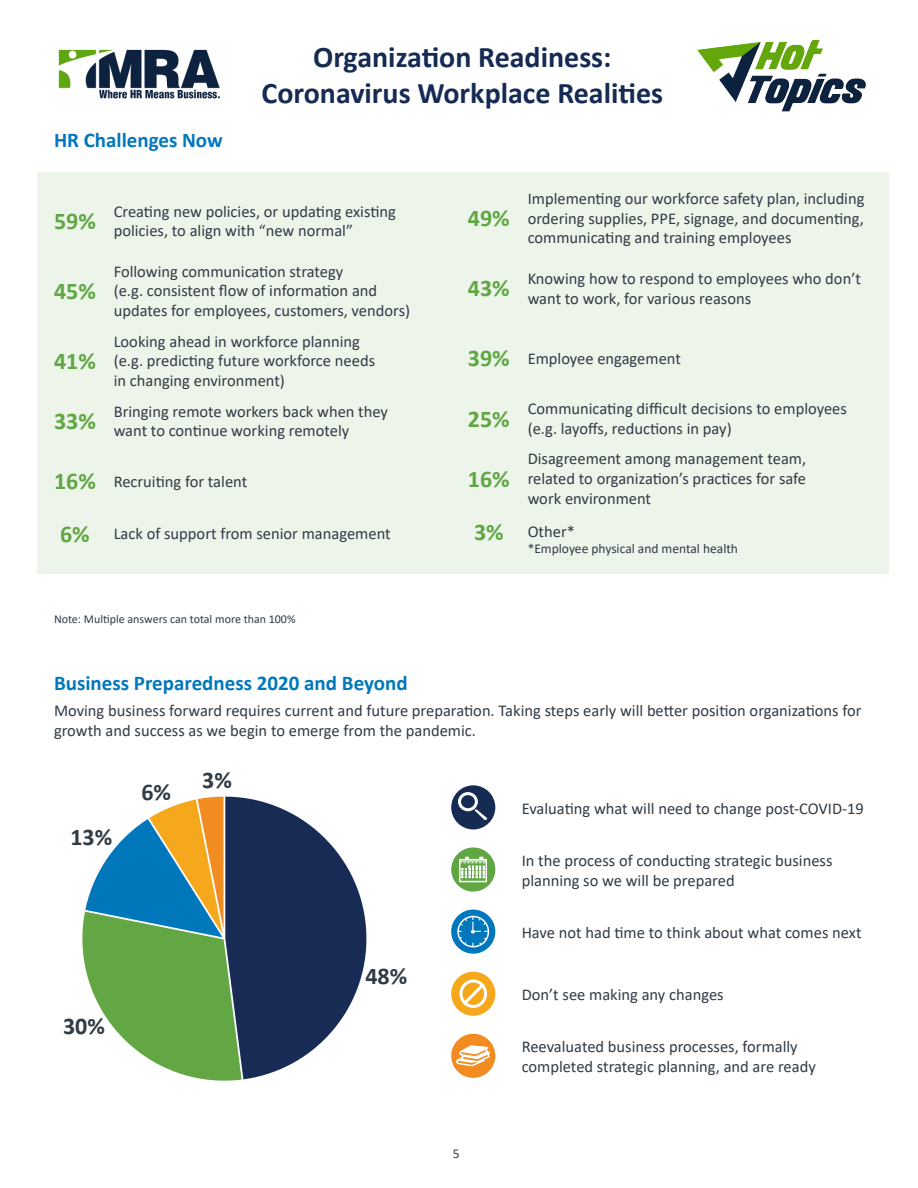
<style>
.page{position:relative;width:918px;height:1188px;background:#fff}
.page>*{position:absolute;margin:0;border:0;box-sizing:border-box;transform-origin:0 0}
.t1{font:700 30px/36px "Calibri";color:#162b53;text-align:center}
.Subheader{font:700 24px "Calibri";color:#60a744}
.Subheader-2{font:700 24px "Calibri";color:#313b45}
.Subheader-3{font:700 21px "Calibri";color:#0077bd}
.Body{font:16.5px/19.8px "Calibri";color:#313b45}
.t2{font:13.5px "Calibri";color:#313b45}
.t3{font:12px "Calibri";color:#313b45}
</style>
<div class="page">
<img style="left:697px;top:40px;width:168px;height:71px">
<img style="left:58px;top:49px;width:162px;height:50px">
<div style="left:37px;top:172px;width:852px;height:402px;background:#edf5ea"></div>
<img style="left:82px;top:796px;width:285px;height:285px">
<div style="left:451px;top:1034px;width:44px;height:44px;background:#f28b20;border-radius:50%"></div>
<svg style="left:456px;top:1045px;width:35px;height:22px"></svg>
<div style="left:451px;top:847px;width:44px;height:45px;background:#60a744;border-radius:50%"></div>
<svg style="left:459px;top:878px;width:28px;height:4px"></svg>
<svg style="left:459px;top:857px;width:28px;height:21px"></svg>
<div style="left:451px;top:910px;width:44px;height:44px;background:#0077bd;border-radius:50%"></div>
<div style="left:457px;top:916px;width:32px;height:31px;border:2px solid #fff;border-radius:50%"></div>
<svg style="left:457px;top:916px;width:31px;height:31px"></svg>
<div style="left:451px;top:972px;width:44px;height:44px;background:#f5a81c;border-radius:50%"></div>
<div style="left:459px;top:980px;width:28px;height:28px;border:3px solid #fff;border-radius:50%"></div>
<svg style="left:461px;top:981px;width:25px;height:26px"></svg>
<div style="left:451px;top:785px;width:44px;height:44px;background:#162b53;border-radius:50%"></div>
<div style="left:458px;top:792px;width:20px;height:19px;border:3px solid #fff;border-radius:50%"></div>
<svg style="left:475px;top:809px;width:12px;height:11px"></svg>
<p class="Subheader-3" style="left:54px;top:125px;width:170px">HR Challenges Now</p>
<h1 class="t1" style="left:261px;top:38px;width:403px">Organization Readiness:<br>Coronavirus Workplace Realities</h1>
<p class="Subheader" style="left:54px;top:204px;width:43px">59%</p>
<p class="Body" style="left:114px;top:201px;width:284px">Creating new policies, or updating existing policies, to align with “new normal”</p>
<p class="Subheader" style="left:54px;top:274px;width:43px">45%</p>
<p class="Subheader" style="left:54px;top:344px;width:43px">41%</p>
<p class="Body" style="left:114px;top:261px;width:298px">Following communication strategy<br>(e.g. consistent flow of information and updates for employees, customers, vendors)</p>
<p class="Body" style="left:114px;top:331px;width:263px">Looking ahead in workforce planning (e.g. predicting future workforce needs in changing environment)</p>
<p class="Subheader" style="left:54px;top:404px;width:43px">33%</p>
<p class="Body" style="left:114px;top:401px;width:276px">Bringing remote workers back when they want to continue working remotely</p>
<p class="Subheader" style="left:54px;top:464px;width:43px">16%</p>
<p class="Body" style="left:114px;top:471px;width:135px">Recruiting for talent</p>
<p class="Subheader" style="left:60px;top:517px;width:31px">6%</p>
<p class="Body" style="left:114px;top:524px;width:279px">Lack of support from senior management</p>
<p class="t3" style="left:54px;top:611px;width:243px">Note: Multiple answers can total more than 100%</p>
<p class="Subheader-3" style="left:54px;top:668px;width:355px">Business Preparedness 2020 and Beyond</p>
<p class="Subheader" style="left:468px;top:202px;width:43px">49%</p>
<p class="Body" style="left:528px;top:188px;width:338px;text-align:justify">Implementing our workforce safety plan, including ordering supplies, PPE, signage, and documenting, communicating and training employees</p>
<p class="Subheader" style="left:468px;top:272px;width:43px">43%</p>
<p class="Body" style="left:528px;top:268px;width:335px">Knowing how to respond to employees who don’t want to work, for various reasons</p>
<p class="Subheader" style="left:468px;top:342px;width:43px">39%</p>
<p class="Body" style="left:528px;top:348px;width:155px">Employee engagement</p>
<p class="Subheader" style="left:468px;top:402px;width:43px">25%</p>
<p class="Body" style="left:528px;top:398px;width:321px">Communicating difficult decisions to employees (e.g. layoffs, reductions in pay)</p>
<p class="Subheader" style="left:468px;top:462px;width:43px">16%</p>
<p class="Body" style="left:528px;top:448px;width:280px;text-align:justify">Disagreement among management team, related to organization’s practices for safe work environment</p>
<p class="Subheader" style="left:474px;top:515px;width:31px">3%</p>
<p class="Body" style="left:528px;top:521px;width:49px">Other*</p>
<p class="t2" style="left:528px;top:539px;width:212px">*Employee physical and mental health</p>
<p class="Body" style="left:54px;top:700px;width:809px">Moving business forward requires current and future preparation. Taking steps early will better position organizations for growth and success as we begin to emerge from the pandemic.</p>
<p class="Subheader-2" style="left:70px;top:820px;width:43px">13%</p>
<p class="Subheader-2" style="left:141px;top:775px;width:31px">6%</p>
<p class="Subheader-2" style="left:202px;top:763px;width:31px">3%</p>
<p class="Subheader-2" style="left:63px;top:1009px;width:43px">30%</p>
<p class="Subheader-2" style="left:365px;top:959px;width:43px">48%</p>
<p class="t2" style="left:453px;top:1144px;width:8px">5</p>
<p class="Body" style="left:522px;top:798px;width:344px">Evaluating what will need to change post-COVID-19</p>
<p class="Body" style="left:522px;top:850px;width:312px">In the process of conducting strategic business planning so we will be prepared</p>
<p class="Body" style="left:522px;top:922px;width:341px">Have not had time to think about what comes next</p>
<p class="Body" style="left:522px;top:984px;width:204px">Don’t see making any changes</p>
<p class="Body" style="left:522px;top:1036px;width:296px">Reevaluated business processes, formally completed strategic planning, and are ready</p>
</div>
